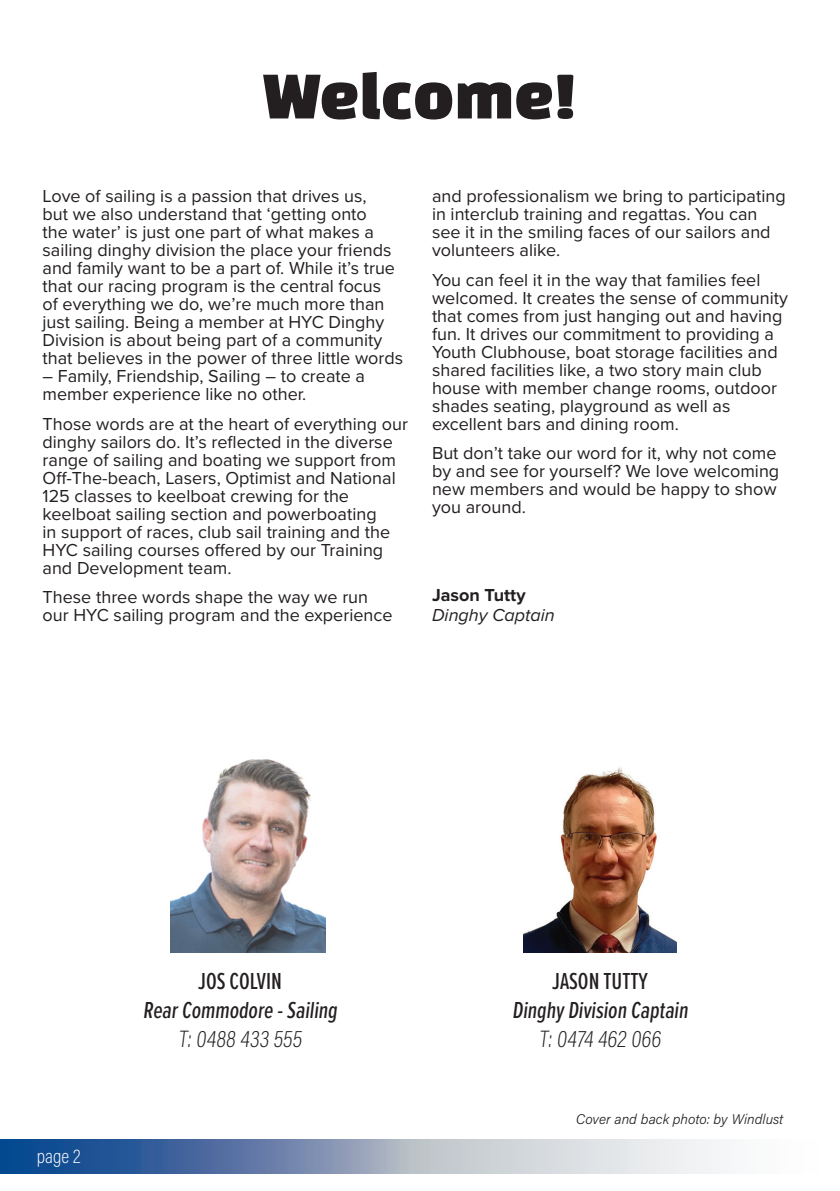
<style>
.page{position:relative;width:840px;height:1191px;background:#fff}
.page>*{position:absolute;margin:0;border:0;box-sizing:border-box;transform-origin:0 0}
.Page_Sub-Head{font:70px "Changa One";color:#231f20}
.t1{font:500 24px "Proxima Nova Ex Cn";color:#231f20}
.t2{font:24px "Acumin Variable Concept";color:#231f20}
.t3{font:20px "Acumin Variable Concept";color:#fff}
.Paragraph{font:18px/18px "Proxima Nova";color:#231f20}
.Paragraph-2{font:italic 18px "Proxima Nova";color:#231f20}
.Paragraph-3{font:700 18px "Proxima Nova";color:#231f20}
.TOC_Paragraph_Style{font:14px "Acumin Variable Concept";color:#231f20}
</style>
<div class="page">
<svg style="left:0;top:1140px;width:720px;height:34px;background:#8a9fbd"></svg>
<img style="left:170px;top:759px;width:155px;height:193px">
<img style="left:523px;top:767px;width:153px;height:185px">
<p class="Page_Sub-Head" style="left:263px;top:57px;width:315px">Welcome!</p>
<p class="Paragraph" style="left:43px;top:186px;width:362px">Love of sailing is a passion that drives us,<br>but we also understand that ‘getting onto<br>the water’ is just one part of what makes a sailing dinghy division the place your friends and family want to be a part of. While it’s true that our racing program is the central focus<br>of everything we do, we’re much more than just sailing. Being a member at HYC Dinghy Division is about being part of a community that believes in the power of three little words</p>
<p class="Paragraph" style="left:43px;top:366px;width:324px">– Family, Friendship, Sailing – to create a member experience like no other.</p>
<p class="Paragraph" style="left:43px;top:414px;width:367px">Those words are at the heart of everything our dinghy sailors do. It’s reflected in the diverse range of sailing and boating we support from Off-The-beach, Lasers, Optimist and National 125 classes to keelboat crewing for the keelboat sailing section and powerboating<br>in support of races, club sail training and the HYC sailing courses offered by our Training and Development team.</p>
<p class="Paragraph" style="left:43px;top:587px;width:351px">These three words shape the way we run our HYC sailing program and the experience</p>
<p class="Paragraph" style="left:432px;top:186px;width:355px">and professionalism we bring to participating in interclub training and regattas. You can see it in the smiling faces of our sailors and volunteers alike.</p>
<p class="Paragraph" style="left:432px;top:270px;width:357px">You can feel it in the way that families feel welcomed. It creates the sense of community that comes from just hanging out and having fun. It drives our commitment to providing a Youth Clubhouse, boat storage facilities and shared facilities like, a two story main club house with member change rooms, outdoor shades seating, playground as well as excellent bars and dining room.</p>
<p class="Paragraph" style="left:432px;top:443px;width:348px">But don’t take our word for it, why not come by and see for yourself? We love welcoming new members and would be happy to show you around.</p>
<p class="Paragraph-3" style="left:432px;top:582px;width:95px">Jason Tutty</p>
<p class="Paragraph-2" style="left:432px;top:601px;width:124px">Dinghy Captain</p>
<p class="t3" style="left:37px;top:1142px;width:45px">page 2</p>
<p class="t1" style="left:198px;top:964px;width:85px">JOS COLVIN</p>
<p class="t1" style="left:143px;top:993px;width:199px">RearCommodore -Sailing</p>
<p class="t2" style="left:178px;top:1022px;width:128px">T:0488 433 555</p>
<p class="t1" style="left:552px;top:964px;width:97px">JASON TUTTY</p>
<p class="t1" style="left:512px;top:993px;width:181px">Dinghy Division Captain</p>
<p class="t2" style="left:539px;top:1022px;width:126px">T:0474 462 066</p>
<p class="TOC_Paragraph_Style" style="left:575px;top:1109px;width:208px">Cover and back photo: by Windlust</p>
</div>
